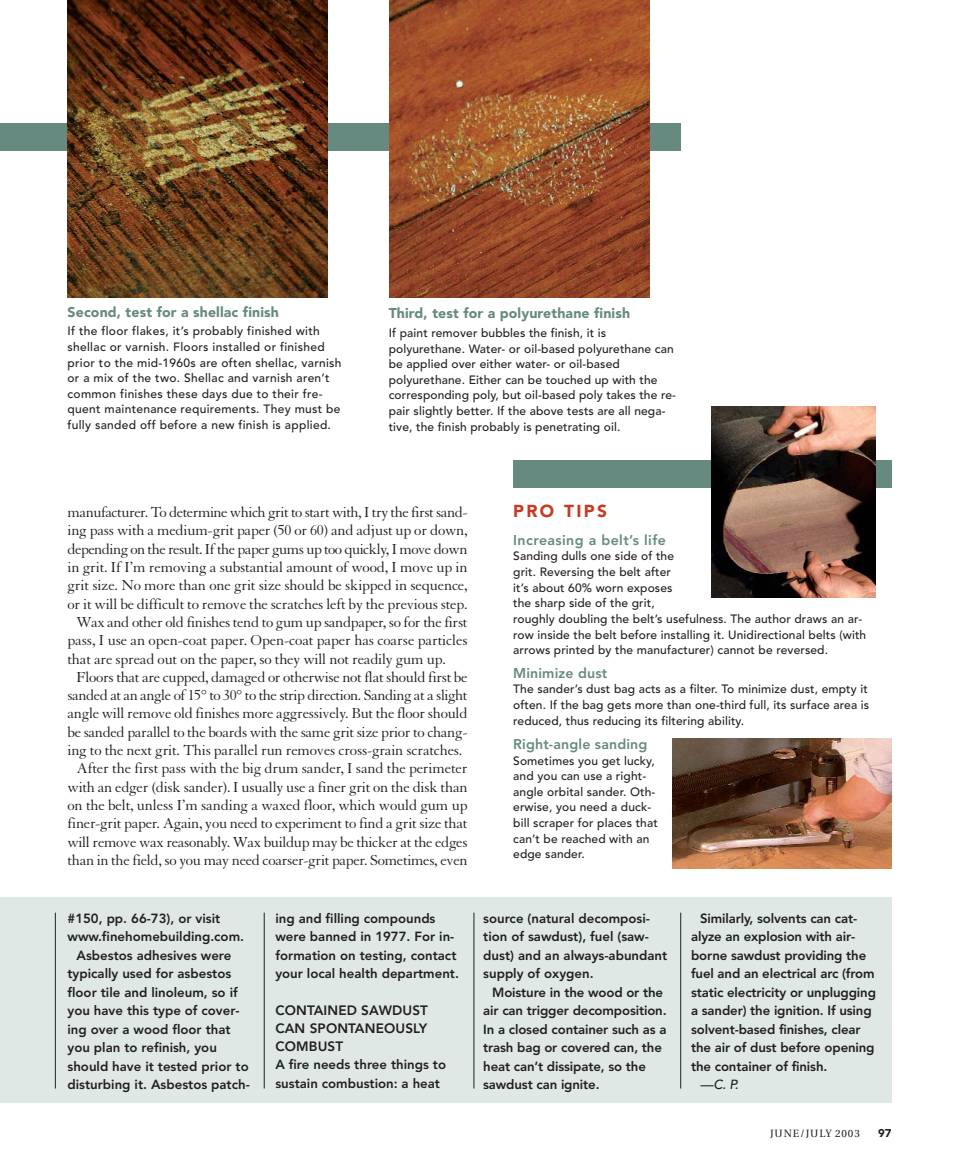
<style>
.page{position:relative;width:959px;height:1175px;background:#fff}
.page>*{position:absolute;margin:0;border:0;box-sizing:border-box;transform-origin:0 0}
.t1{font:900 17.25px "Avenir";letter-spacing:.135em;color:#c73a23}
.t2{font:15.75px "Granjon";letter-spacing:-.02em;color:#231f20}
.t3{font:900 14.1px "Avenir";letter-spacing:.01em;color:#668980}
.t4{font:800 14.1px "Avenir";letter-spacing:.01em;color:#668980}
.t5{font:800 14.1px "Avenir";letter-spacing:.03em;color:#668980}
.t6{font:800 13.5px/18px "Avenir";letter-spacing:.01em;color:#231f20;text-align:justify}
.t7{font:800 13.2px/18.5px "Avenir";color:#231f20}
.t8{font:italic 500 13.2px "Avenir";color:#231f20}
.t9{font:500 12px/15.6px "Avenir";letter-spacing:.01em;color:#231f20}
.t10{font:900 11.25px "Avenir";color:#231f20}
.t11{font:10.5px "Utopia";letter-spacing:.08em;color:#231f20}
</style>
<div class="page">
<div style="left:0;top:123px;width:680px;height:28px;background:#668980"></div>
<img style="left:68px;top:0;width:259px;height:297px">
<img style="left:389px;top:0;width:260px;height:297px">
<div style="left:0;top:897px;width:891px;height:205px;background:#dfe8e5"></div>
<div style="left:513px;top:461px;width:378px;height:27px;background:#668980"></div>
<hr style="left:264px;top:912px;width:1px;height:176px;background:#231f20">
<hr style="left:55px;top:912px;width:1px;height:176px;background:#231f20">
<hr style="left:473px;top:912px;width:1px;height:176px;background:#231f20">
<hr style="left:680px;top:912px;width:1px;height:176px;background:#231f20">
<img style="left:672px;top:738px;width:219px;height:130px">
<img style="left:711px;top:406px;width:164px;height:192px">
<p class="t3" style="left:67px;top:306px;width:213px">Second, test for a shellac finish</p>
<p class="t9" style="left:67px;top:325px;width:275px">If the floor flakes, it’s probably finished with shellac or varnish. Floors installed or finished prior to the mid-1960s are often shellac, varnish or a mix of the two. Shellac and varnish aren’t common finishes these days due to their fre&shy;quent maintenance requirements. They must be fully sanded off before a new finish is applied.</p>
<p class="t3" style="left:388px;top:308px;width:243px">Third, test for a polyurethane finish</p>
<p class="t9" style="left:388px;top:326px;width:289px">If paint remover bubbles the finish, it is polyurethane. Water- or oil-based polyurethane can be applied over either water- or oil-based polyurethane. Either can be touched up with the corresponding poly, but oil-based poly takes the re&shy;pair slightly better. If the above tests are all nega&shy;tive, the finish probably is penetrating oil.</p>
<p class="t2" style="left:68px;top:506px;width:401px">manufacturer. To determine which grit to start with, I try the first sand-</p>
<p class="t2" style="left:68px;top:524px;width:401px">ing pass with a medium-grit paper (50 or 60) and adjust up or down,</p>
<p class="t2" style="left:68px;top:543px;width:401px">depending on the result. If the paper gums up too quickly, I move down</p>
<p class="t2" style="left:68px;top:561px;width:401px">in grit. If I’m removing a substantial amount of wood, I move up in</p>
<p class="t2" style="left:68px;top:579px;width:401px">grit size. No more than one grit size should be skipped in sequence,</p>
<p class="t2" style="left:68px;top:598px;width:401px">or it will be difficult to remove the scratches left by the previous step.</p>
<p class="t2" style="left:77px;top:616px;width:392px">Wax and other old finishes tend to gum up sandpaper, so for the first</p>
<p class="t2" style="left:68px;top:634px;width:401px">pass, I use an open-coat paper. Open-coat paper has coarse particles</p>
<p class="t2" style="left:68px;top:653px;width:380px">that are spread out on the paper, so they will not readily gum up.</p>
<p class="t2" style="left:77px;top:671px;width:392px">Floors that are cupped, damaged or otherwise not flat should first be</p>
<p class="t2" style="left:68px;top:689px;width:401px">sanded at an angle of 15° to 30° to the strip direction. Sanding at a slight</p>
<p class="t2" style="left:68px;top:707px;width:401px">angle will remove old finishes more aggressively. But the floor should</p>
<p class="t2" style="left:68px;top:726px;width:401px">be sanded parallel to the boards with the same grit size prior to chang-</p>
<p class="t2" style="left:68px;top:744px;width:396px">ing to the next grit. This parallel run removes cross-grain scratches.</p>
<p class="t2" style="left:77px;top:762px;width:392px">After the first pass with the big drum sander, I sand the perimeter</p>
<p class="t2" style="left:68px;top:781px;width:401px">with an edger (disk sander). I usually use a finer grit on the disk than</p>
<p class="t2" style="left:68px;top:799px;width:401px">on the belt, unless I’m sanding a waxed floor, which would gum up</p>
<p class="t2" style="left:68px;top:817px;width:401px">finer-grit paper. Again, you need to experiment to find a grit size that</p>
<p class="t2" style="left:68px;top:836px;width:401px">will remove wax reasonably. Wax buildup may be thicker at the edges</p>
<p class="t2" style="left:68px;top:854px;width:401px">than in the field, so you may need coarser-grit paper. Sometimes, even</p>
<p class="t1" style="left:513px;top:504px;width:95px">PRO TIPS</p>
<p class="t5" style="left:513px;top:534px;width:154px">Increasing a belt’s life</p>
<p class="t9" style="left:513px;top:550px;width:354px">Sanding dulls one side of the<br>grit. Reversing the belt after<br>it’s about 60% worn exposes<br>the sharp side of the grit,<br>roughly doubling the belt’s usefulness. The author draws an ar&shy;row inside the belt before installing it. Unidirectional belts (with arrows printed by the manufacturer) cannot be reversed.</p>
<p class="t4" style="left:513px;top:667px;width:95px">Minimize dust</p>
<p class="t9" style="left:513px;top:682px;width:357px;text-align:justify">The sander’s dust bag acts as a filter. To minimize dust, empty it often. If the bag gets more than one-third full, its surface area is reduced, thus reducing its filtering ability.</p>
<p class="t4" style="left:513px;top:738px;width:135px">Right-angle sanding</p>
<p class="t9" style="left:513px;top:754px;width:146px">Sometimes you get lucky, and you can use a right&shy;angle orbital sander. Oth&shy;erwise, you need a duck&shy;bill scraper for places that can’t be reached with an edge sander.</p>
<p class="t7" style="left:67px;top:910px;width:154px">#150, pp. 66-73), or visit</p>
<p class="t7" style="left:67px;top:928px;width:178px">www.finehomebuilding.com.</p>
<p class="t7" style="left:76px;top:947px;width:156px">Asbestos adhesives were</p>
<p class="t7" style="left:67px;top:965px;width:165px">typically used for asbestos</p>
<p class="t7" style="left:67px;top:984px;width:172px">floor tile and linoleum, so if</p>
<p class="t7" style="left:67px;top:1002px;width:174px">you have this type of cover-</p>
<p class="t7" style="left:67px;top:1020px;width:165px">ing over a wood floor that</p>
<p class="t7" style="left:67px;top:1039px;width:151px">you plan to refinish, you</p>
<p class="t7" style="left:67px;top:1057px;width:183px">should have it tested prior to</p>
<p class="t7" style="left:67px;top:1076px;width:184px">disturbing it. Asbestos patch-</p>
<p class="t7" style="left:275px;top:910px;width:185px">ing and filling compounds were banned in 1977. For in&shy;formation on testing, contact your local health department.</p>
<p class="t6" style="left:275px;top:1002px;width:154px">CONTAINED SAWDUST CAN SPONTANEOUSLY COMBUST</p>
<p class="t7" style="left:275px;top:1056px;width:172px">A fire needs three things to sustain combustion: a heat</p>
<p class="t7" style="left:483px;top:910px;width:185px">source (natural decomposi&shy;tion of sawdust), fuel (saw&shy;dust) and an always-abundant supply of oxygen.</p>
<p class="t7" style="left:483px;top:984px;width:185px;text-indent:9px">Moisture in the wood or the air can trigger decomposition.<br>In a closed container such as a trash bag or covered can, the heat can’t dissipate, so the sawdust can ignite.</p>
<p class="t7" style="left:691px;top:910px;width:186px;text-indent:9px">Similarly, solvents can cat&shy;alyze an explosion with air&shy;borne sawdust providing the fuel and an electrical arc (from static electricity or unplugging a sander) the ignition. If using solvent-based finishes, clear the air of dust before opening the container of finish.</p>
<p class="t8" style="left:700px;top:1079px;width:40px">—C. P.</p>
<p class="t11" style="left:770px;top:1129px;width:91px">JUNE/JULY 2003</p>
<p class="t10" style="left:878px;top:1128px;width:15px">97</p>
</div>
